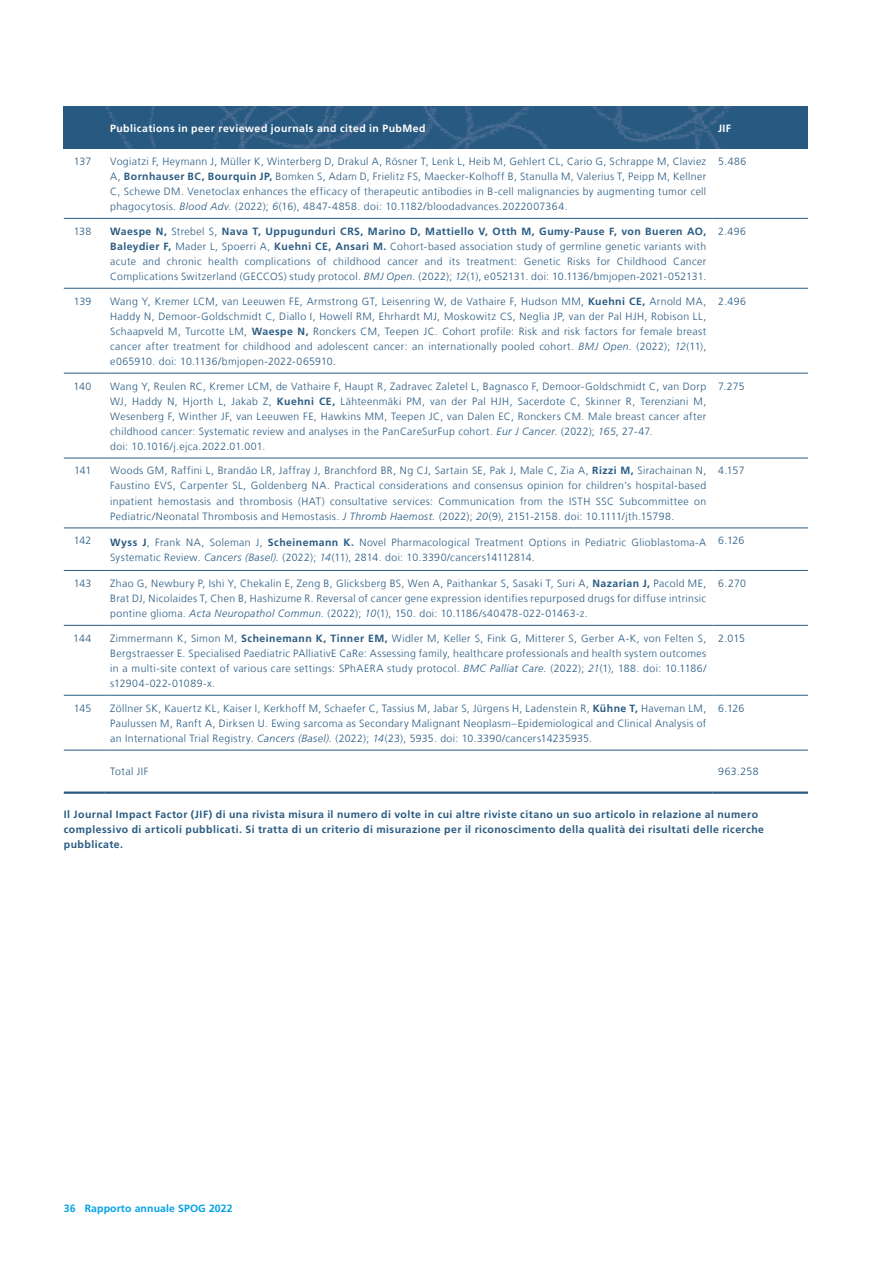
<style>
.page{position:relative;width:893px;height:1263px;background:#fff}
.page>*{position:absolute;margin:0;border:0;box-sizing:border-box;transform-origin:0 0}
.t1{font:300 10.5px/15px "Frutiger LT Com";letter-spacing:.035em;color:#285a81;text-align:justify}
.t2{font:700 10.5px/15px "Frutiger LT Std";letter-spacing:.04em;color:#285a81}
.t3{font:700 10.5px "Frutiger LT Std";letter-spacing:.045em;color:#fff}
.t4{font:700 10.5px "Frutiger LT Std";letter-spacing:.01em;color:#00a2e6}
.s1{font-family:"Frutiger LT Std";font-weight:700}
.s2{font-family:"Frutiger LT Std";font-style:italic}
.s3{font-family:"Frutiger LT Com";font-weight:300}
.s4{color:#00a3e1}
</style>
<div class="page">
<div style="left:64px;top:106px;width:744px;height:43px;background:#285a81"></div>
<img style="left:105px;top:106px;width:627px;height:43px">
<hr style="left:64px;top:791px;width:40px;height:3px;background:#285a81">
<hr style="left:104px;top:791px;width:608px;height:3px;background:#285a81">
<hr style="left:712px;top:791px;width:96px;height:3px;background:#285a81">
<hr style="left:64px;top:218px;width:40px;height:1px;background:#285a81">
<hr style="left:104px;top:218px;width:608px;height:1px;background:#285a81">
<hr style="left:712px;top:218px;width:96px;height:1px;background:#285a81">
<hr style="left:64px;top:288px;width:40px;height:1px;background:#285a81">
<hr style="left:104px;top:288px;width:608px;height:1px;background:#285a81">
<hr style="left:712px;top:288px;width:96px;height:1px;background:#285a81">
<hr style="left:64px;top:373px;width:40px;height:1px;background:#285a81">
<hr style="left:104px;top:373px;width:608px;height:1px;background:#285a81">
<hr style="left:712px;top:373px;width:96px;height:1px;background:#285a81">
<hr style="left:64px;top:458px;width:40px;height:1px;background:#285a81">
<hr style="left:104px;top:458px;width:608px;height:1px;background:#285a81">
<hr style="left:712px;top:458px;width:96px;height:1px;background:#285a81">
<hr style="left:64px;top:527px;width:40px;height:1px;background:#285a81">
<hr style="left:104px;top:527px;width:608px;height:1px;background:#285a81">
<hr style="left:712px;top:527px;width:96px;height:1px;background:#285a81">
<hr style="left:64px;top:570px;width:40px;height:1px;background:#285a81">
<hr style="left:104px;top:570px;width:608px;height:1px;background:#285a81">
<hr style="left:712px;top:570px;width:96px;height:1px;background:#285a81">
<hr style="left:64px;top:625px;width:40px;height:1px;background:#285a81">
<hr style="left:104px;top:625px;width:608px;height:1px;background:#285a81">
<hr style="left:712px;top:625px;width:96px;height:1px;background:#285a81">
<hr style="left:64px;top:695px;width:40px;height:1px;background:#285a81">
<hr style="left:104px;top:695px;width:608px;height:1px;background:#285a81">
<hr style="left:712px;top:695px;width:96px;height:1px;background:#285a81">
<hr style="left:64px;top:750px;width:40px;height:1px;background:#285a81">
<hr style="left:104px;top:750px;width:608px;height:1px;background:#285a81">
<hr style="left:712px;top:750px;width:96px;height:1px;background:#285a81">
<p class="t3" style="left:110px;top:122px;width:317px">Publications in peer reviewed journals and cited in PubMed</p>
<p class="t3" style="left:718px;top:122px;width:14px">JIF</p>
<p class="t1" style="left:74px;top:154px;width:19px">137</p>
<p class="t1" style="left:110px;top:154px;width:598px">Vogiatzi F, Heymann J, Müller K, Winterberg D, Drakul A, Rösner T, Lenk L, Heib M, Gehlert CL, Cario G, Schrappe M, Claviez A, <span class="s1">Bornhauser BC, Bourquin JP,</span> Bomken S, Adam D, Frielitz FS, Maecker-Kolhoff B, Stanulla M, Valerius T, Peipp M, Kellner C, Schewe DM. Venetoclax enhances the efficacy of therapeutic antibodies in B-cell malignancies by augmenting tumor cell phagocytosis. <span class="s2">Blood Adv.</span> (2022); <span class="s2">6</span>(16), 4847-4858. doi: 10.1182/bloodadvances.2022007364.</p>
<p class="t1" style="left:718px;top:154px;width:30px">5.486</p>
<p class="t1" style="left:74px;top:224px;width:19px">138</p>
<p class="t2" style="left:110px;top:224px;width:598px">Waespe N, <span class="s3">Strebel S,</span> Nava T, Uppugunduri CRS, Marino D, Mattiello V, Otth M, Gumy-Pause F, von Bueren AO,</p>
<p class="t1" style="left:110px;top:239px;width:598px"><span class="s1">Baleydier F,</span> Mader L, Spoerri A, <span class="s1">Kuehni CE, Ansari M.</span> Cohort-based association study of germline genetic variants with acute and chronic health complications of childhood cancer and its treatment: Genetic Risks for Childhood Cancer Complications Switzerland (GECCOS) study protocol. <span class="s2">BMJ Open.</span> (2022); <span class="s2">12</span>(1), e052131. doi: 10.1136/bmjopen-2021-052131.</p>
<p class="t1" style="left:718px;top:224px;width:29px">2.496</p>
<p class="t1" style="left:74px;top:294px;width:19px">139</p>
<p class="t1" style="left:110px;top:294px;width:598px">Wang Y, Kremer LCM, van Leeuwen FE, Armstrong GT, Leisenring W, de Vathaire F, Hudson MM, <span class="s1">Kuehni CE,</span> Arnold MA, Haddy N, Demoor-Goldschmidt C, Diallo I, Howell RM, Ehrhardt MJ, Moskowitz CS, Neglia JP, van der Pal HJH, Robison LL, Schaapveld M, Turcotte LM, <span class="s1">Waespe N,</span> Ronckers CM, Teepen JC. Cohort profile: Risk and risk factors for female breast cancer after treatment for childhood and adolescent cancer: an internationally pooled cohort. <span class="s2">BMJ Open.</span> (2022); <span class="s2">12</span>(11), e065910. doi: 10.1136/bmjopen-2022-065910.</p>
<p class="t1" style="left:718px;top:294px;width:29px">2.496</p>
<p class="t1" style="left:73px;top:378px;width:20px">140</p>
<p class="t1" style="left:110px;top:378px;width:598px;text-align:left">Wang Y, Reulen RC, Kremer LCM, de Vathaire F, Haupt R, Zadravec Zaletel L, Bagnasco F, Demoor-Goldschmidt C, van Dorp WJ, Haddy N, Hjorth L, Jakab Z, <span class="s1">Kuehni CE,</span> Lähteenmäki PM, van der Pal HJH, Sacerdote C, Skinner R, Terenziani M, Wesenberg F, Winther JF, van Leeuwen FE, Hawkins MM, Teepen JC, van Dalen EC, Ronckers CM. Male breast cancer after childhood cancer: Systematic review and analyses in the PanCareSurFup cohort. <span class="s2">Eur J Cancer.</span> (2022); <span class="s2">165</span>, 27-47.<br>doi: 10.1016/j.ejca.2022.01.001.</p>
<p class="t1" style="left:718px;top:378px;width:28px">7.275</p>
<p class="t1" style="left:74px;top:463px;width:19px">141</p>
<p class="t1" style="left:110px;top:463px;width:598px">Woods GM, Raffini L, Brandão LR, Jaffray J, Branchford BR, Ng CJ, Sartain SE, Pak J, Male C, Zia A, <span class="s1">Rizzi M,</span> Sirachainan N, Faustino EVS, Carpenter SL, Goldenberg NA. Practical considerations and consensus opinion for children's hospital-based inpatient hemostasis and thrombosis (HAT) consultative services: Communication from the ISTH SSC Subcommittee on Pediatric/Neonatal Thrombosis and Hemostasis. <span class="s2">J Thromb Haemost.</span> (2022); <span class="s2">20</span>(9), 2151-2158. doi: 10.1111/jth.15798.</p>
<p class="t1" style="left:718px;top:463px;width:28px">4.157</p>
<p class="t1" style="left:74px;top:533px;width:19px">142</p>
<p class="t1" style="left:110px;top:535px;width:598px"><span class="s1">Wyss J</span>, Frank NA, Soleman J, <span class="s1">Scheinemann K.</span> Novel Pharmacological Treatment Options in Pediatric Glioblastoma-A<br>Systematic Review. <span class="s2">Cancers (Basel).</span> (2022); <span class="s2">14</span>(11), 2814. doi: 10.3390/cancers14112814.</p>
<p class="t1" style="left:718px;top:533px;width:28px">6.126</p>
<p class="t1" style="left:74px;top:576px;width:19px">143</p>
<p class="t1" style="left:110px;top:576px;width:598px">Zhao G, Newbury P, Ishi Y, Chekalin E, Zeng B, Glicksberg BS, Wen A, Paithankar S, Sasaki T, Suri A, <span class="s1">Nazarian J,</span> Pacold ME, Brat DJ, Nicolaides T, Chen B, Hashizume R. Reversal of cancer gene expression identifies repurposed drugs for diffuse intrinsic pontine glioma. <span class="s2">Acta Neuropathol Commun.</span> (2022); <span class="s2">10</span>(1), 150. doi: 10.1186/s40478-022-01463-z.</p>
<p class="t1" style="left:718px;top:576px;width:29px">6.270</p>
<p class="t1" style="left:73px;top:631px;width:20px">144</p>
<p class="t1" style="left:110px;top:631px;width:598px">Zimmermann K, Simon M, <span class="s1">Scheinemann K, Tinner EM,</span> Widler M, Keller S, Fink G, Mitterer S, Gerber A-K, von Felten S, Bergstraesser E. Specialised Paediatric PAlliativE CaRe: Assessing family, healthcare professionals and health system outcomes in a multi-site context of various care settings: SPhAERA study protocol. <span class="s2">BMC Palliat Care.</span> (2022); <span class="s2">21</span>(1), 188. doi: 10.1186/ s12904-022-01089-x.</p>
<p class="t1" style="left:718px;top:631px;width:28px">2.015</p>
<p class="t1" style="left:74px;top:701px;width:19px">145</p>
<p class="t1" style="left:110px;top:701px;width:598px">Zöllner SK, Kauertz KL, Kaiser I, Kerkhoff M, Schaefer C, Tassius M, Jabar S, Jürgens H, Ladenstein R, <span class="s1">Kühne T,</span> Haveman LM, Paulussen M, Ranft A, Dirksen U. Ewing sarcoma as Secondary Malignant Neoplasm–Epidemiological and Clinical Analysis of an International Trial Registry. <span class="s2">Cancers (Basel).</span> (2022); <span class="s2">14</span>(23), 5935. doi: 10.3390/cancers14235935.</p>
<p class="t1" style="left:718px;top:701px;width:28px">6.126</p>
<p class="t1" style="left:110px;top:764px;width:40px">Total JIF</p>
<p class="t1" style="left:718px;top:764px;width:42px">963.258</p>
<p class="t2" style="left:64px;top:806px;width:702px">Il Journal Impact Factor (JIF) di una rivista misura il numero di volte in cui altre riviste citano un suo articolo in relazione al numero complessivo di articoli pubblicati. Si tratta di un criterio di misurazione per il riconoscimento della qualità dei risultati delle ricerche pubblicate.</p>
<p class="t4" style="left:64px;top:1202px;width:170px"><span class="s4">36</span> Rapporto annuale SPOG 2022</p>
</div>
